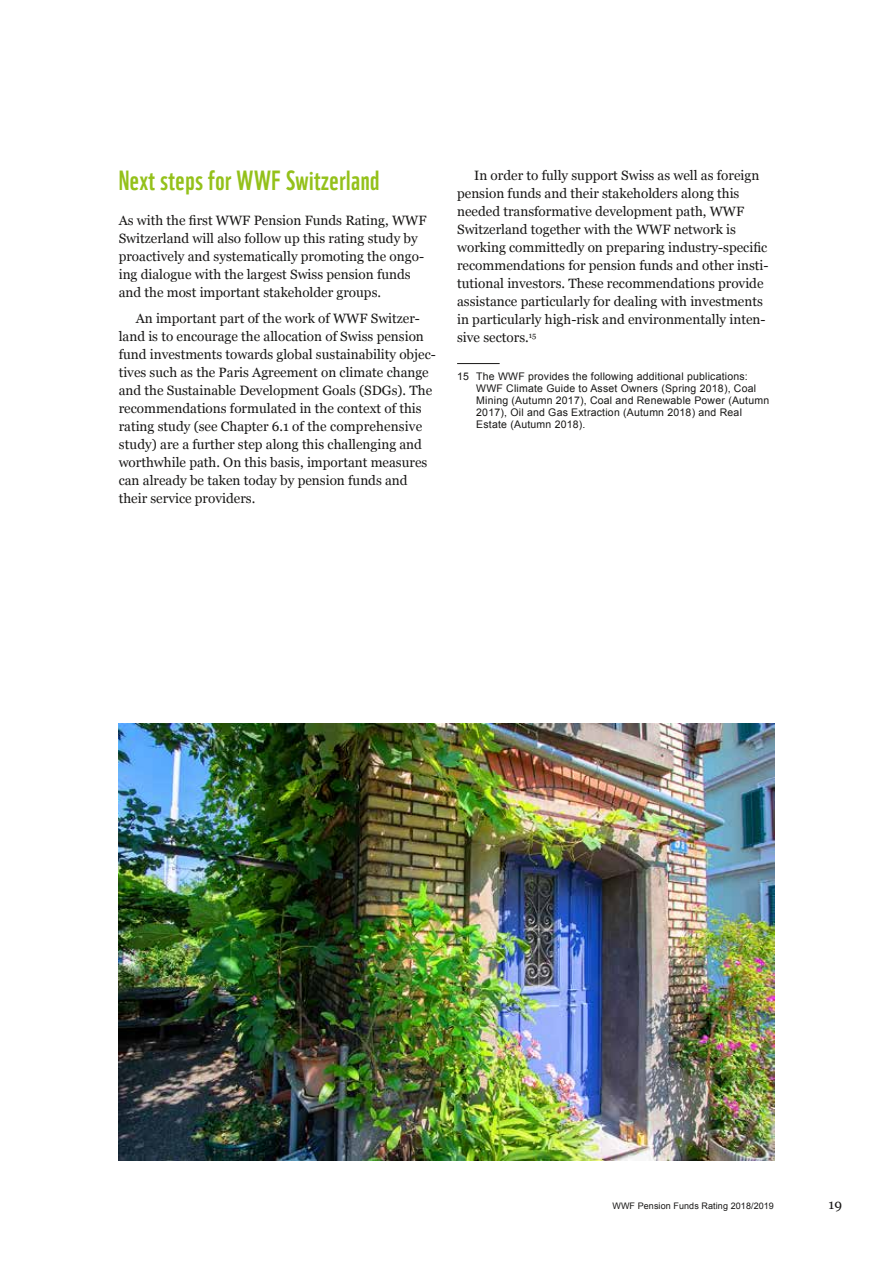
<style>
.page{position:relative;width:893px;height:1263px;background:#fff}
.page>*{position:absolute;margin:0;border:0;box-sizing:border-box;transform-origin:0 0}
.t1{font:27px "WWF";letter-spacing:.02em;color:#94c11a}
.t2{font:13.5px/18px "Georgia";color:#181716}
.t3{font:10.5px/12px "Arial";letter-spacing:.02em;color:#181716}
.t4{font:9px "Arial";letter-spacing:.01em;color:#181716}
</style>
<div class="page">
<hr style="left:457px;top:363px;width:43px;height:1px;background:#181716">
<img style="left:119px;top:723px;width:655px;height:437px">
<h1 class="t1" style="left:119px;top:159px;width:262px">Next steps for WWF Switzerland</h1>
<p class="t2" style="left:119px;top:211px;width:309px">As with the first WWF Pension Funds Rating, WWF Switzerland will also follow up this rating study by proactively and systematically promoting the ongo&shy;ing dialogue with the largest Swiss pension funds and the most important stakeholder groups.</p>
<p class="t2" style="left:119px;top:309px;width:319px;text-indent:17px">An important part of the work of WWF Switzer&shy;land is to encourage the allocation of Swiss pension fund investments towards global sustainability objec&shy;tives such as the Paris Agreement on climate change and the Sustainable Development Goals (SDGs). The recommendations formulated in the context of this rating study (see Chapter 6.1 of the comprehensive study) are a further step along this challenging and worthwhile path. On this basis, important measures can already be taken today by pension funds and their service providers.</p>
<p class="t2" style="left:457px;top:167px;width:313px;text-indent:17px">In order to fully support Swiss as well as foreign pension funds and their stakeholders along this needed transformative development path, WWF Switzerland together with the WWF network is working committedly on preparing industry-specific recommendations for pension funds and other insti&shy;tutional investors. These recommendations provide assistance particularly for dealing with investments in particularly high-risk and environmentally inten&shy;sive sectors.<sup>15</sup></p>
<p class="t3" style="left:476px;top:370px;width:294px;text-indent:-19px">15 The WWF provides the following additional publications:<br>WWF Climate Guide to Asset Owners (Spring 2018), Coal Mining (Autumn 2017), Coal and Renewable Power (Autumn 2017), Oil and Gas Extraction (Autumn 2018) and Real Estate (Autumn 2018).</p>
<p class="t4" style="left:612px;top:1201px;width:163px">WWF Pension Funds Rating 2018/2019</p>
<p class="t2" style="left:828px;top:1196px;width:15px">19</p>
</div>
